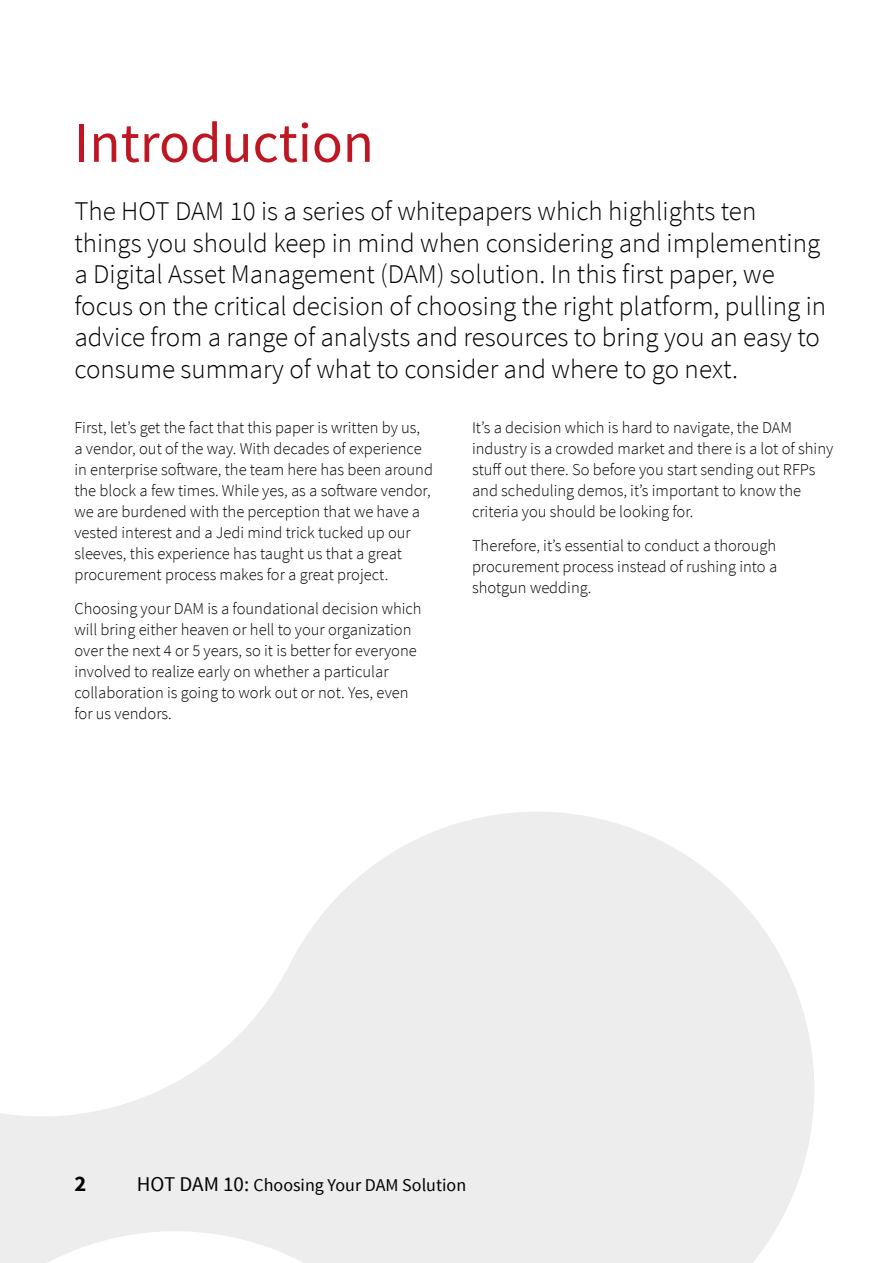
<style>
.page{position:relative;width:893px;height:1263px;background:#fff}
.page>*{position:absolute;margin:0;border:0;box-sizing:border-box;transform-origin:0 0}
.t1{font:57px "Source Sans Pro";color:#be1622}
.t2{font:300 27px/31.5px "Source Sans Pro";color:#000}
.t3{font:700 22.5px "Source Sans Pro";color:#000}
.t4{font:18px "Source Sans Pro";color:#000}
.t5{font:300 16.5px/21px "Source Sans Pro";color:#000}
.s1{font-size:21px}
</style>
<div class="page">
<svg style="left:0;top:812px;width:814px;height:451px;fill:#ededed"></svg>
<h1 class="t1" style="left:74px;top:108px;width:301px">Introduction</h1>
<p class="t2" style="left:74px;top:196px;width:753px">The HOT DAM 10 is a series of whitepapers which highlights ten things you should keep in mind when considering and implementing a Digital Asset Management (DAM) solution. In this first paper, we focus on the critical decision of choosing the right platform, pulling in advice from a range of analysts and resources to bring you an easy to consume summary of what to consider and where to go next.</p>
<p class="t5" style="left:472px;top:417px;width:363px">It’s a decision which is hard to navigate, the DAM industry is a crowded market and there is a lot of shiny stuff out there. So before you start sending out RFPs and scheduling demos, it’s important to know the criteria you should be looking for.</p>
<p class="t5" style="left:472px;top:535px;width:307px;text-align:justify">Therefore, it’s essential to conduct a thorough procurement process instead of rushing into a shotgun wedding.</p>
<p class="t5" style="left:74px;top:417px;width:360px">First, let’s get the fact that this paper is written by us,<br>a vendor, out of the way. With decades of experience in enterprise software, the team here has been around the block a few times. While yes, as a software vendor, we are burdened with the perception that we have a vested interest and a Jedi mind trick tucked up our sleeves, this experience has taught us that a great procurement process makes for a great project.</p>
<p class="t5" style="left:74px;top:598px;width:349px">Choosing your DAM is a foundational decision which will bring either heaven or hell to your organization over the next 4 or 5 years, so it is better for everyone involved to realize early on whether a particular collaboration is going to work out or not. Yes, even for us vendors.</p>
<h3 class="t3" style="left:74px;top:1169px;width:13px">2</h3>
<p class="t4" style="left:137px;top:1173px;width:331px"><span class="s1">HOT DAM 10:</span> Choosing Your DAM Solution</p>
</div>
